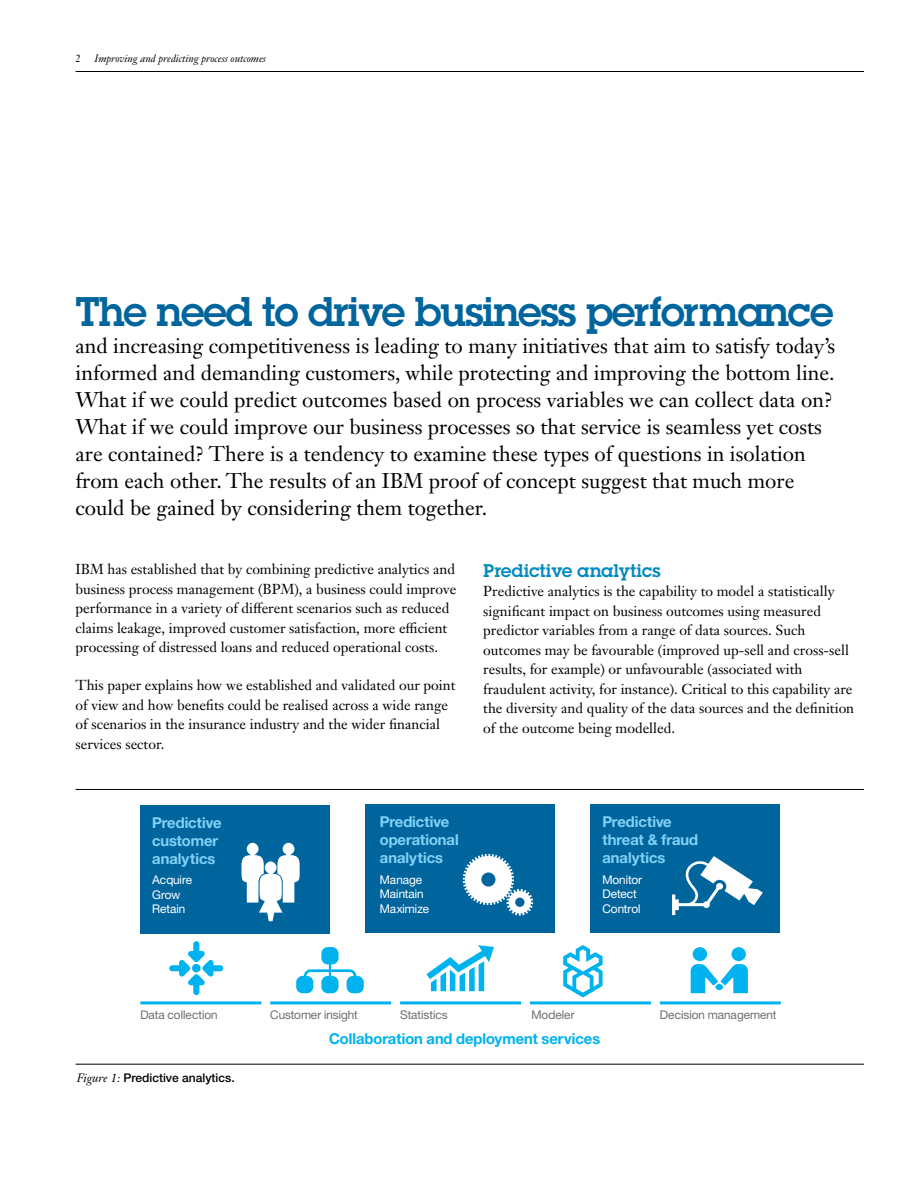
<style>
.page{position:relative;width:918px;height:1188px;background:#fff}
.page>*{position:absolute;margin:0;border:0;box-sizing:border-box;transform-origin:0 0}
.t1{font:600 40.5px "Lubalin Graph Std";letter-spacing:-.03em;color:#00649d}
.t2{font:21px/27px "Janson Text LT Std";color:#000}
.t3{font:18px "Lubalin Demifor IBM";color:#008abf}
.t4{font:15px/18px "Helv Neue Boldfor IBM";color:#82d1f5}
.t5{font:15px "Helv Neue Boldfor IBM";color:#00b3ef}
.t6{font:14.25px/19.5px "Janson Text LT Pro";color:#000}
.t7{font:12px "Helv Neue Romanfor IBM";color:#6f7073}
.t8{font:12px/14.4px "Helv Neue Romanfor IBM";color:#fff}
.t9{font:500 12px "Helvetica Neue LT Std";color:#000}
.t10{font:italic 10.5px "Janson Text LT Pro";color:#000}
.t11{font:10.5px "Janson Text LT Pro";color:#000}
.s1{font-family:"Janson Text LT Std";font-weight:400;font-style:italic}
</style>
<div class="page">
<hr style="left:76px;top:71px;width:788px;height:1px;background:#000">
<div style="left:140px;top:805px;width:190px;height:129px;background:#00649d"></div>
<hr style="left:76px;top:789px;width:788px;height:1px;background:#000">
<svg style="left:241px;top:843px;width:59px;height:78px"></svg>
<div style="left:365px;top:804px;width:190px;height:129px;background:#00649d"></div>
<div style="left:591px;top:804px;width:189px;height:129px;background:#00649d"></div>
<svg style="left:672px;top:856px;width:91px;height:59px"></svg>
<svg style="left:463px;top:854px;width:70px;height:62px"></svg>
<div style="left:509px;top:891px;width:22px;height:22px;background:#fff;border-radius:50%"></div>
<div style="left:515px;top:898px;width:9px;height:9px;background:#00649d;border-radius:50%"></div>
<svg style="left:169px;top:941px;width:54px;height:54px"></svg>
<svg style="left:426px;top:945px;width:68px;height:46px"></svg>
<svg style="left:563px;top:945px;width:40px;height:52px"></svg>
<div style="left:693px;top:947px;width:14px;height:14px;background:#00b3ef;border-radius:50%"></div>
<div style="left:732px;top:947px;width:14px;height:14px;background:#00b3ef;border-radius:50%"></div>
<svg style="left:691px;top:964px;width:57px;height:29px"></svg>
<hr style="left:76px;top:1064px;width:788px;height:1px;background:#000">
<hr style="left:140px;top:1001px;width:121px;height:3px;background:#00b3ef">
<hr style="left:270px;top:1001px;width:121px;height:3px;background:#00b3ef">
<hr style="left:400px;top:1001px;width:121px;height:3px;background:#00b3ef">
<hr style="left:530px;top:1001px;width:121px;height:3px;background:#00b3ef">
<hr style="left:660px;top:1001px;width:121px;height:3px;background:#00b3ef">
<svg style="left:296px;top:947px;width:68px;height:46px"></svg>
<p class="t11" style="left:76px;top:52px;width:7px">2</p>
<p class="t10" style="left:95px;top:52px;width:173px">Improving and predicting process outcomes</p>
<h1 class="t1" style="left:76px;top:285px;width:760px">The need to drive business performance</h1>
<p class="t2" style="left:76px;top:332px;width:761px">and increasing competitiveness is leading to many initiatives that aim to satisfy today’s informed and demanding customers, while protecting and improving the bottom line.<br>What if we could predict outcomes based on process variables we can collect data on?<br>What if we could improve our business processes so that service is seamless yet costs are contained? There is a tendency to examine these types of questions in isolation from each other. The results of an IBM proof of concept suggest that much more could be gained by considering them together.</p>
<p class="t6" style="left:76px;top:560px;width:382px">IBM has established that by combining predictive analytics and business process management (BPM), a business could improve performance in a variety of different scenarios such as reduced claims leakage, improved customer satisfaction, more efficient processing of distressed loans and reduced operational costs.</p>
<p class="t6" style="left:76px;top:676px;width:381px">This paper explains how we established and validated our point of view and how benefits could be realised across a wide range of scenarios in the insurance industry and the wider financial services sector.</p>
<p class="t3" style="left:483px;top:558px;width:179px">Predictive analytics</p>
<p class="t6" style="left:483px;top:581px;width:372px">Predictive analytics is the capability to model a statistically significant impact on business outcomes using measured predictor variables from a range of data sources. Such outcomes may be favourable (improved up-sell and cross-sell results, for example) or unfavourable (associated with fraudulent activity, for instance). Critical to this capability are the diversity and quality of the data sources and the definition of the outcome being modelled.</p>
<p class="t4" style="left:152px;top:813px;width:71px">Predictive customer analytics</p>
<p class="t8" style="left:152px;top:873px;width:41px">Acquire<br>Grow<br>Retain</p>
<p class="t4" style="left:380px;top:813px;width:80px">Predictive operational analytics</p>
<p class="t8" style="left:380px;top:872px;width:51px">Manage<br>Maintain<br>Maximize</p>
<p class="t4" style="left:602px;top:813px;width:97px">Predictive threat &amp; fraud analytics</p>
<p class="t8" style="left:602px;top:872px;width:41px">Monitor<br>Detect<br>Control</p>
<p class="t7" style="left:140px;top:1007px;width:79px">Data collection</p>
<p class="t7" style="left:270px;top:1007px;width:89px">Customer insight</p>
<p class="t7" style="left:400px;top:1007px;width:49px">Statistics</p>
<p class="t7" style="left:532px;top:1007px;width:45px">Modeler</p>
<p class="t7" style="left:660px;top:1007px;width:118px">Decision management</p>
<p class="t5" style="left:329px;top:1029px;width:273px">Collaboration and deployment services</p>
<p class="t9" style="left:77px;top:1071px;width:159px"><span class="s1">Figure 1:</span> Predictive analytics.</p>
</div>
